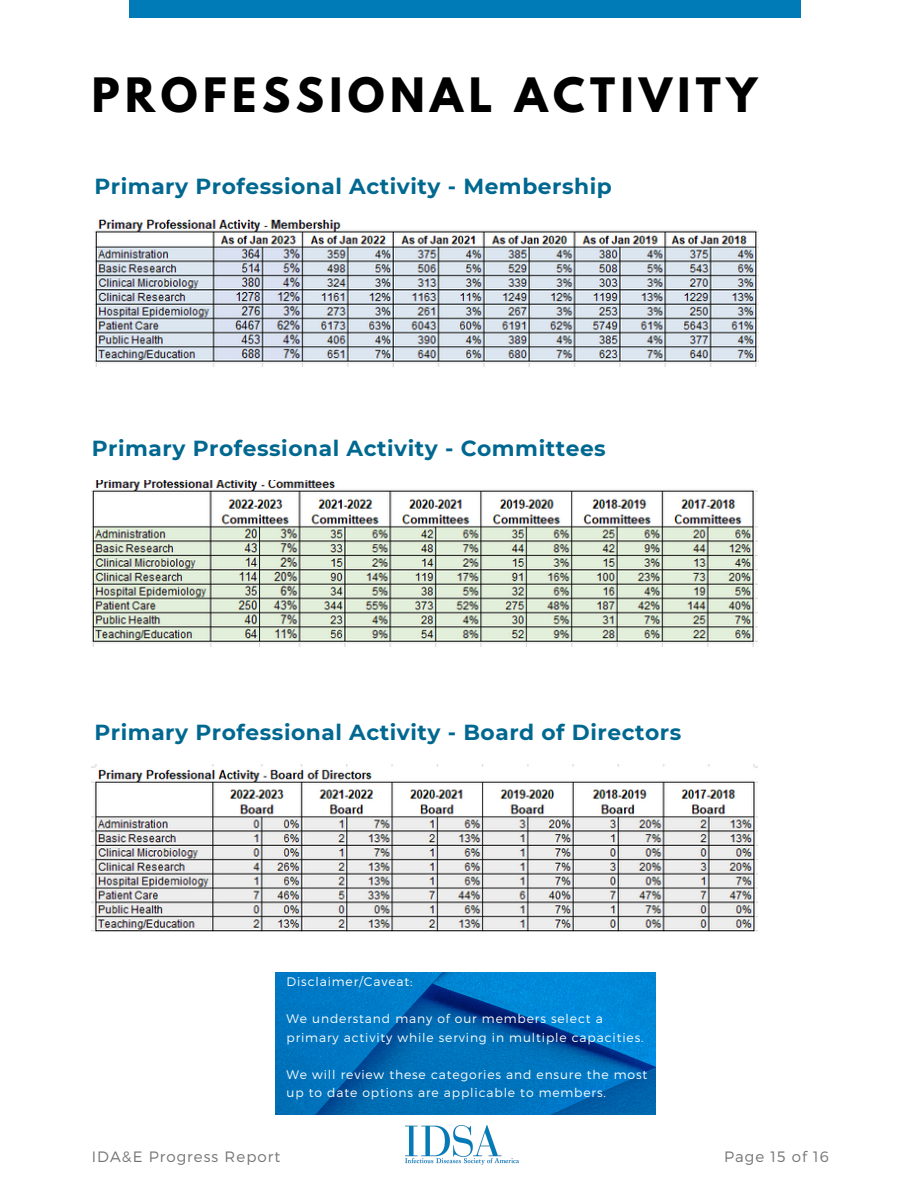
<style>
.page{position:relative;width:918px;height:1188px;background:#fff}
.page>*{position:absolute;margin:0;border:0;box-sizing:border-box;transform-origin:0 0}
.t1{font:700 42px "League Spartan";letter-spacing:.13em;color:#000}
.t2{font:700 21.75px "Montserrat";letter-spacing:.025em;color:#006890}
.t3{font:300 15px "Montserrat";letter-spacing:.07em;color:#737373}
.t4{font:300 12.3px/18.5px "Montserrat";letter-spacing:.07em;color:#fff}
</style>
<div class="page">
<img style="left:406px;top:1125px;width:112px;height:39px">
<div style="left:129px;top:0;width:672px;height:18px;background:#007bb8"></div>
<img style="left:275px;top:972px;width:381px;height:143px">
<img style="left:95px;top:219px;width:663px;height:148px">
<img style="left:92px;top:480px;width:666px;height:167px">
<img style="left:92px;top:765px;width:666px;height:166px">
<p class="t1" style="left:92px;top:74px;width:667px">PROFESSIONAL ACTIVITY</p>
<p class="t2" style="left:95px;top:173px;width:519px">Primary Professional Activity - Membership</p>
<p class="t2" style="left:92px;top:435px;width:516px">Primary Professional Activity - Committees</p>
<p class="t2" style="left:95px;top:719px;width:588px">Primary Professional Activity - Board of Directors</p>
<p class="t4" style="left:286px;top:972px;width:128px">Disclaimer/Caveat:</p>
<p class="t4" style="left:286px;top:1009px;width:359px">We understand many of our members select a primary activity while serving in multiple capacities.</p>
<p class="t4" style="left:286px;top:1065px;width:362px">We will review these categories and ensure the most up to date options are applicable to members.</p>
<p class="t3" style="left:92px;top:1147px;width:190px">IDA&amp;E Progress Report</p>
<p class="t3" style="left:724px;top:1147px;width:106px">Page 15 of 16</p>
</div>
